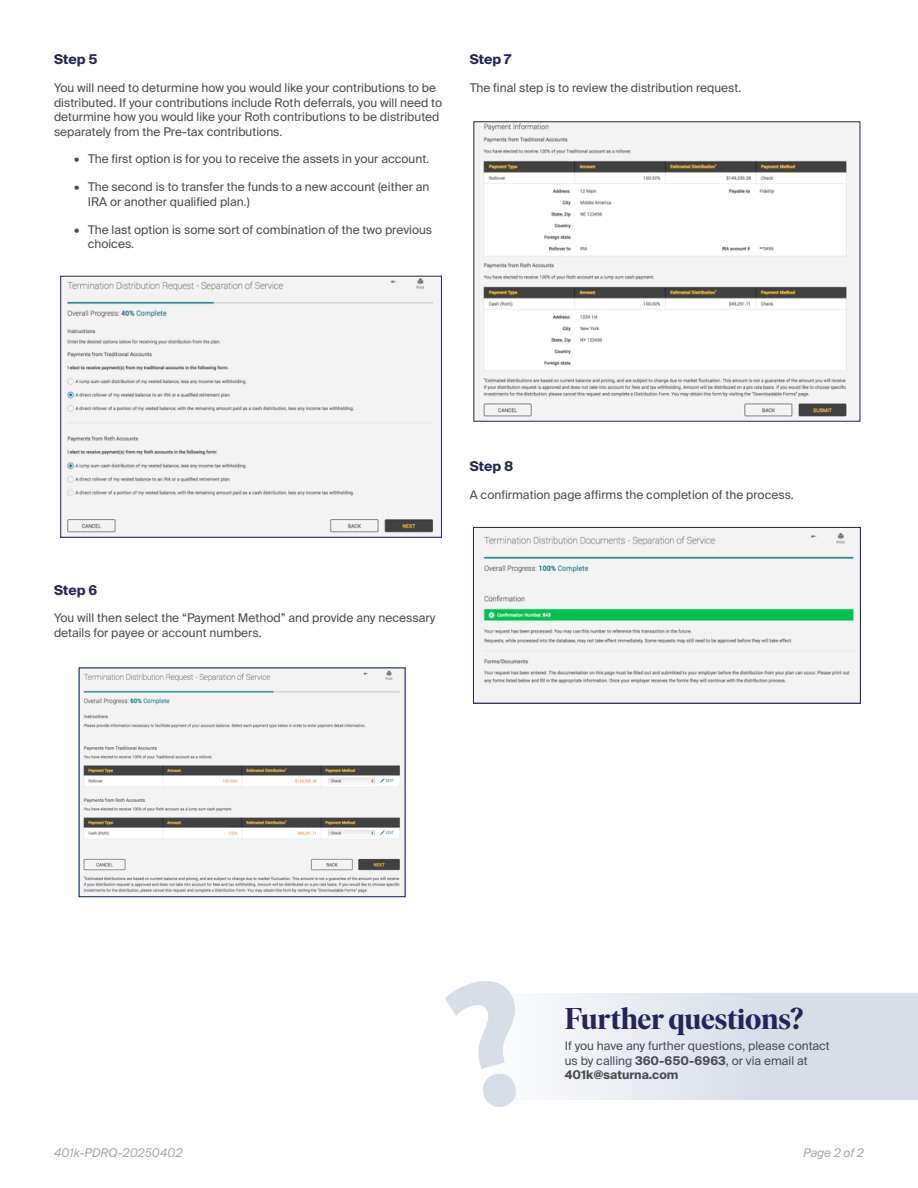
<style>
.page{position:relative;width:918px;height:1188px;background:#fff}
.page>*{position:absolute;margin:0;border:0;box-sizing:border-box;transform-origin:0 0}
.t1{font:700 30px "Ivar Display";letter-spacing:-.005em;color:#25255c}
.t2{font:700 13.5px "Suisse Intl";color:#25255c}
.t3{font:12px/14.4px "Suisse Intl";color:#4d4d4f}
.t4{font:italic 12px "Suisse Intl";color:#a7a9ac}
.s1{font-weight:700}
</style>
<div class="page">
<img style="left:62px;top:278px;width:378px;height:257px">
<div style="left:60px;top:276px;width:382px;height:261px;border:1px solid #25255c"></div>
<div style="left:491px;top:993px;width:427px;height:106px;background:linear-gradient(to right,#f6f7f9,#d0d7e3)"></div>
<svg style="left:445px;top:981px;width:73px;height:126px"></svg>
<img style="left:81px;top:670px;width:322px;height:225px">
<img style="left:476px;top:124px;width:382px;height:295px">
<img style="left:475px;top:529px;width:384px;height:172px">
<div style="left:473px;top:527px;width:388px;height:176px;border:1px solid #25255c"></div>
<p class="t2" style="left:54px;top:52px;width:45px">Step 5</p>
<p class="t3" style="left:54px;top:81px;width:390px">You will need to deturmine how you would like your contributions to be distributed. If your contributions include Roth deferrals, you will need to deturmine how you would like your Roth contributions to be distributed separately from the Pre-tax contributions.</p>
<p class="t3" style="left:74px;top:152px;width:357px">• The first option is for you to receive the assets in your account.</p>
<p class="t3" style="left:88px;top:180px;width:343px;text-indent:-14px">• The second is to transfer the funds to a new account (either an<br>IRA or another qualified plan.)</p>
<p class="t3" style="left:88px;top:222px;width:346px;text-indent:-14px">• The last option is some sort of combination of the two previous choices.</p>
<p class="t2" style="left:470px;top:52px;width:43px">Step 7</p>
<p class="t3" style="left:470px;top:81px;width:273px">The final step is to review the distribution request.</p>
<p class="t2" style="left:54px;top:582px;width:45px">Step 6</p>
<p class="t3" style="left:54px;top:611px;width:383px">You will then select the “Payment Method” and provide any necessary details for payee or account numbers.</p>
<p class="t2" style="left:470px;top:459px;width:45px">Step 8</p>
<p class="t3" style="left:470px;top:488px;width:326px">A confirmation page affirms the completion of the process.</p>
<h1 class="t1" style="left:565px;top:1002px;width:240px">Further questions?</h1>
<p class="t3" style="left:565px;top:1039px;width:267px">If you have any further questions, please contact us by calling <span class="s1">360-650-6963</span>, or via email at<br><span class="s1">401k@saturna.com</span></p>
<p class="t4" style="left:54px;top:1146px;width:130px">401k-PDRQ-20250402</p>
<p class="t4" style="left:803px;top:1146px;width:62px">Page 2 of 2</p>
</div>
